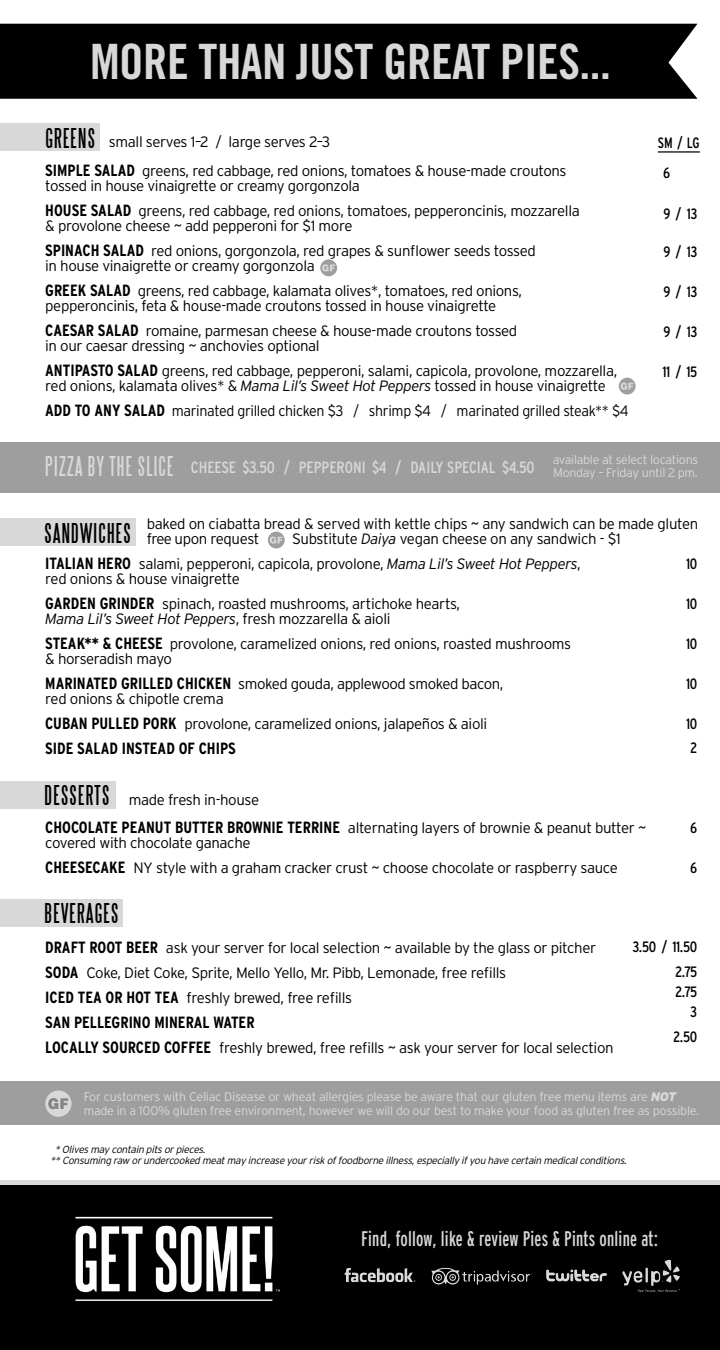
<style>
.page{position:relative;width:720px;height:1350px;background:#fff}
.page>*{position:absolute;margin:0;border:0;box-sizing:border-box;transform-origin:0 0}
.t1{font:48.75px "Trade Gothic LT Std Bd Cn 20";letter-spacing:-.01em;color:#d8d8d8}
.t2{font:25px "Steelfish";letter-spacing:.05em;color:#000}
.t3{font:25px "Steelfish";letter-spacing:.05em;color:#d8d8d8}
.t4{font:extra-condensed 21.12px "Interstate";letter-spacing:.01em;color:#d8d8d8}
.t5{font:700 condensed 16.25px "Interstate";color:#000}
.t6{font:condensed 16.25px "Interstate";color:#d8d8d8}
.t7{font:300 15px/15px "Interstate";letter-spacing:-.025em;color:#000}
.t8{font:300 15px "Interstate";letter-spacing:-.025em;color:#000;scale:.95 1}
.t9{font:condensed 15px "Interstate";letter-spacing:-.025em;color:#000}
.t10{font:condensed 15px "Interstate";letter-spacing:-.025em;color:#000;scale:.95 1}
.t11{font:300 12.5px/13.8px "Interstate";letter-spacing:-.02em;color:#d8d8d8}
.t12{font:italic 300 10.25px "Interstate";color:#000}
.s1{font-weight:700;font-stretch:condensed;font-size:16.25px}
.s2{font-style:italic}
.s3{font-weight:900;font-style:italic}
</style>
<div class="page">
<img style="left:34px;top:1185px;width:686px;height:165px">
<div style="left:0;top:1185px;width:34px;height:165px;background:#000"></div>
<div style="left:0;top:442px;width:720px;height:51px;background:#9e9e9e"></div>
<div style="left:0;top:1082px;width:720px;height:43px;background:#9e9e9e"></div>
<div style="left:45px;top:1090px;width:27px;height:27px;background:#d8d8d8;border-radius:50%"></div>
<svg style="left:48px;top:1098px;width:20px;height:11px"></svg>
<div style="left:0;top:24px;width:698px;height:75px;background:#000"></div>
<img style="left:336px;top:1259px;width:79px;height:32px">
<img style="left:431px;top:1265px;width:102px;height:26px">
<img style="left:534px;top:1257px;width:80px;height:37px">
<img style="left:617px;top:1255px;width:67px;height:45px">
<div style="left:0;top:1180px;width:720px;height:5px;background:#d8d8d8"></div>
<div style="left:0;top:124px;width:99px;height:27px;background:#d8d8d8"></div>
<div style="left:0;top:518px;width:136px;height:28px;background:#d8d8d8"></div>
<div style="left:0;top:781px;width:116px;height:28px;background:#d8d8d8"></div>
<div style="left:0;top:899px;width:123px;height:28px;background:#d8d8d8"></div>
<div style="left:320px;top:259px;width:17px;height:17px;background:#9e9e9e;border-radius:50%"></div>
<svg style="left:322px;top:264px;width:13px;height:8px"></svg>
<svg style="left:619px;top:378px;width:17px;height:17px"></svg>
<svg style="left:621px;top:383px;width:12px;height:7px"></svg>
<div style="left:268px;top:532px;width:17px;height:16px;background:#9e9e9e;border-radius:50%"></div>
<svg style="left:270px;top:536px;width:13px;height:8px"></svg>
<hr style="left:658px;top:151px;width:42px;height:2px;background:#000">
<p class="t1" style="left:90px;top:32px;width:523px">MORE THAN JUST GREAT PIES...</p>
<p class="t2" style="left:45px;top:125px;width:51px">GREENS</p>
<p class="t7" style="left:109px;top:134px;width:223px">small serves 1–2 / large serves 2–3</p>
<p class="t7" style="left:45px;top:164px;width:523px"><span class="s1">SIMPLE SALAD</span> greens, red cabbage, red onions, tomatoes &amp; house-made croutons tossed in house vinaigrette or creamy gorgonzola</p>
<p class="t7" style="left:45px;top:204px;width:536px"><span class="s1">HOUSE SALAD</span> greens, red cabbage, red onions, tomatoes, pepperoncinis, mozzarella &amp; provolone cheese ~ add pepperoni for $1 more</p>
<p class="t7" style="left:45px;top:244px;width:492px"><span class="s1">SPINACH SALAD</span> red onions, gorgonzola, red grapes &amp; sunflower seeds tossed in house vinaigrette or creamy gorgonzola</p>
<p class="t7" style="left:45px;top:284px;width:478px"><span class="s1">GREEK SALAD</span> greens, red cabbage, kalamata olives*, tomatoes, red onions, pepperoncinis, feta &amp; house-made croutons tossed in house vinaigrette</p>
<p class="t7" style="left:45px;top:324px;width:474px"><span class="s1">CAESAR SALAD</span> romaine, parmesan cheese &amp; house-made croutons tossed in our caesar dressing ~ anchovies optional</p>
<p class="t7" style="left:45px;top:364px;width:574px"><span class="s1">ANTIPASTO SALAD</span> greens, red cabbage, pepperoni, salami, capicola, provolone, mozzarella, red onions, kalamata olives* &amp; <span class="s2">Mama Lil’s Sweet Hot Peppers</span> tossed in house vinaigrette</p>
<p class="t8" style="left:45px;top:403px;width:616px"><span class="s1">ADD TO ANY SALAD</span> marinated grilled chicken $3 / shrimp $4 / marinated grilled steak** $4</p>
<p class="t10" style="left:658px;top:135px;width:46px">SM / LG</p>
<p class="t9" style="left:663px;top:165px;width:9px">6</p>
<p class="t9" style="left:663px;top:206px;width:35px">9 / 13</p>
<p class="t9" style="left:663px;top:243px;width:35px">9 / 13</p>
<p class="t9" style="left:663px;top:283px;width:35px">9 / 13</p>
<p class="t9" style="left:663px;top:323px;width:35px">9 / 13</p>
<p class="t9" style="left:662px;top:363px;width:36px">11 / 15</p>
<p class="t3" style="left:45px;top:453px;width:130px">PIZZA BY THE SLICE</p>
<p class="t11" style="left:553px;top:452px;width:147px">available at select locations</p>
<p class="t6" style="left:191px;top:458px;width:345px">CHEESE $3.50 / PEPPERONI $4 / DAILY SPECIAL $4.50</p>
<p class="t11" style="left:553px;top:466px;width:146px">Monday – Friday until 2 pm.</p>
<p class="t2" style="left:45px;top:519px;width:88px">SANDWICHES</p>
<p class="t7" style="left:147px;top:517px;width:553px">baked on ciabatta bread &amp; served with kettle chips ~ any sandwich can be made gluten free upon request</p>
<p class="t7" style="left:292px;top:532px;width:330px">Substitute <span class="s2">Daiya</span> vegan cheese on any sandwich - $1</p>
<p class="t7" style="left:45px;top:556px;width:537px"><span class="s1">ITALIAN HERO</span> salami, pepperoni, capicola, provolone, <span class="s2">Mama Lil’s Sweet Hot Peppers</span>, red onions &amp; house vinaigrette</p>
<p class="t7" style="left:45px;top:596px;width:416px"><span class="s1">GARDEN GRINDER</span> spinach, roasted mushrooms, artichoke hearts,<br><span class="s2">Mama Lil’s Sweet Hot Peppers</span>, fresh mozzarella &amp; aioli</p>
<p class="t7" style="left:45px;top:636px;width:527px"><span class="s1">STEAK** &amp; CHEESE</span> provolone, caramelized onions, red onions, roasted mushrooms &amp; horseradish mayo</p>
<p class="t7" style="left:45px;top:676px;width:460px"><span class="s1">MARINATED GRILLED CHICKEN</span> smoked gouda, applewood smoked bacon, red onions &amp; chipotle crema</p>
<p class="t7" style="left:45px;top:716px;width:444px"><span class="s1">CUBAN PULLED PORK</span> provolone, caramelized onions, jalapeños &amp; aioli</p>
<p class="t5" style="left:45px;top:739px;width:192px">SIDE SALAD INSTEAD OF CHIPS</p>
<p class="t2" style="left:45px;top:782px;width:66px">DESSERTS</p>
<p class="t7" style="left:129px;top:792px;width:132px">made fresh in-house</p>
<p class="t7" style="left:45px;top:820px;width:603px"><span class="s1">CHOCOLATE PEANUT BUTTER BROWNIE TERRINE</span> alternating layers of brownie &amp; peanut butter ~ covered with chocolate ganache</p>
<p class="t7" style="left:45px;top:860px;width:574px"><span class="s1">CHEESECAKE</span> NY style with a graham cracker crust ~ choose chocolate or raspberry sauce</p>
<p class="t2" style="left:45px;top:900px;width:75px">BEVERAGES</p>
<p class="t9" style="left:686px;top:556px;width:13px">10</p>
<p class="t9" style="left:686px;top:596px;width:13px">10</p>
<p class="t9" style="left:686px;top:636px;width:13px">10</p>
<p class="t9" style="left:686px;top:676px;width:13px">10</p>
<p class="t9" style="left:686px;top:716px;width:13px">10</p>
<p class="t9" style="left:690px;top:739px;width:9px">2</p>
<p class="t9" style="left:690px;top:819px;width:9px">6</p>
<p class="t9" style="left:690px;top:859px;width:9px">6</p>
<p class="t7" style="left:45px;top:940px;width:552px"><span class="s1">DRAFT ROOT BEER</span> ask your server for local selection ~ available by the glass or pitcher</p>
<p class="t7" style="left:45px;top:965px;width:462px"><span class="s1">SODA</span> Coke, Diet Coke, Sprite, Mello Yello, Mr. Pibb, Lemonade, free refills</p>
<p class="t7" style="left:45px;top:990px;width:308px"><span class="s1">ICED TEA OR HOT TEA</span> freshly brewed, free refills</p>
<p class="t5" style="left:45px;top:1013px;width:211px">SAN PELLEGRINO MINERAL WATER</p>
<p class="t7" style="left:45px;top:1040px;width:570px"><span class="s1">LOCALLY SOURCED COFFEE</span> freshly brewed, free refills ~ ask your server for local selection</p>
<p class="t9" style="left:632px;top:938px;width:66px">3.50 / 11.50</p>
<p class="t9" style="left:675px;top:963px;width:24px">2.75</p>
<p class="t9" style="left:675px;top:983px;width:24px">2.75</p>
<p class="t9" style="left:690px;top:1003px;width:8px">3</p>
<p class="t9" style="left:673px;top:1028px;width:26px">2.50</p>
<p class="t11" style="left:84px;top:1090px;width:617px">For customers with Celiac Disease or wheat allergies please be aware that our gluten free menu items are <span class="s3">NOT </span>made in a 100% gluten free environment, however we will do our best to make your food as gluten free as possible.</p>
<p class="t12" style="left:55px;top:1144px;width:155px">*Olivesmay contain pitsorpieces.</p>
<p class="t12" style="left:50px;top:1155px;width:580px">**Consuming raw orundercooked meatmay increase yourriskoffoodborne illness,especially ifyou have certain medicalconditions.</p>
<p class="t4" style="left:361px;top:1227px;width:299px">Find, follow, like &amp; review Pies &amp; Pints online at:</p>
</div>
